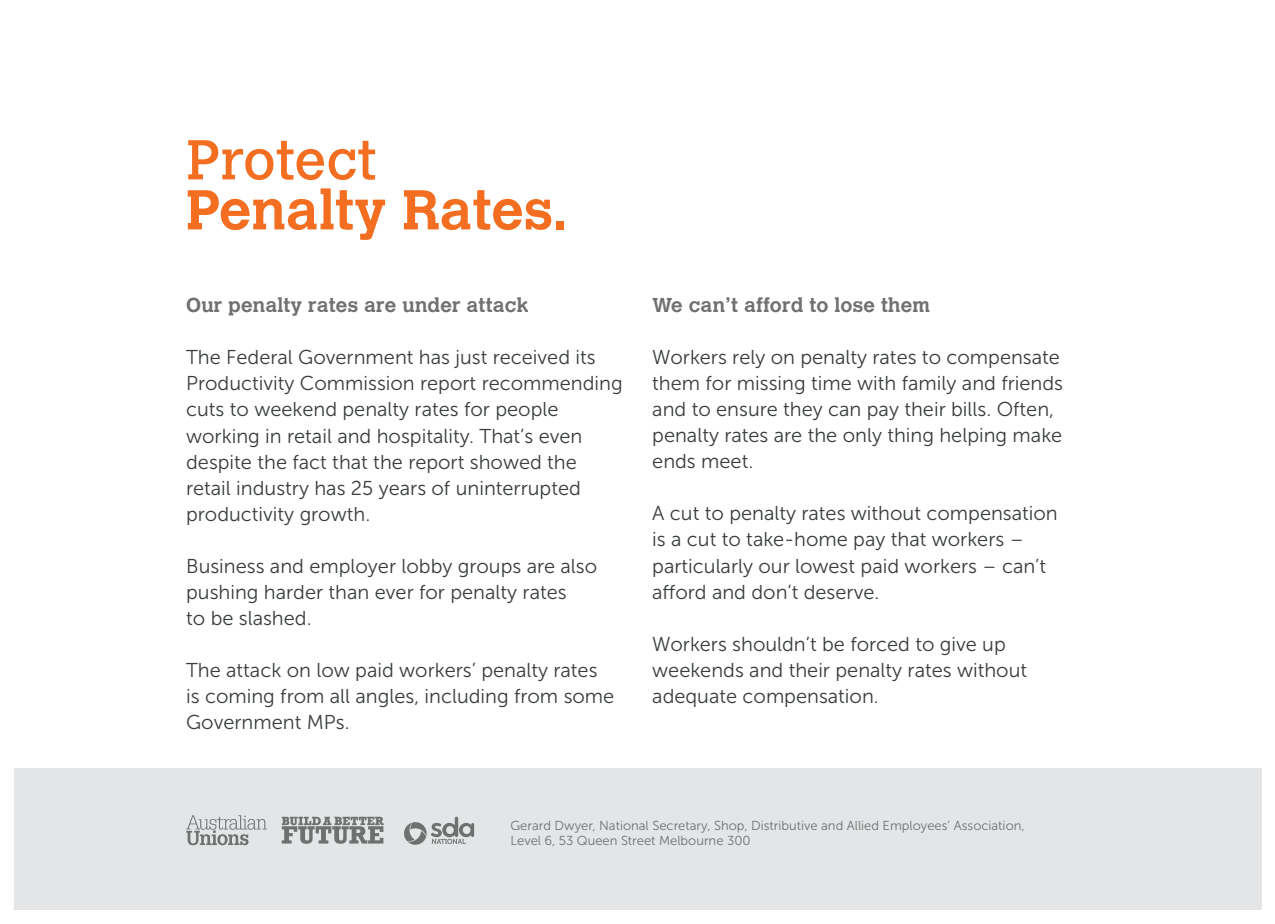
<style>
.page{position:relative;width:1275px;height:924px;background:#fff}
.page>*{position:absolute;margin:0;border:0;box-sizing:border-box;transform-origin:0 0}
.t1{font:700 55.6px "Calvert";color:#f36e21}
.t2{font:55.6px "Calvert";color:#f36e21}
.t3{font:20px/26px "Museo Sans 300";color:#393d3d}
.t4{font:700 20px "Calvert";letter-spacing:.01em;color:#6f7171}
.t5{font:13px/15px "Museo Sans 300";color:#6f7171}
</style>
<div class="page">
<div style="left:14px;top:768px;width:1247px;height:141px;background:#e4e5e7"></div>
<svg style="left:282px;top:816px;width:102px;height:27px"></svg>
<svg style="left:186px;top:815px;width:81px;height:29px"></svg>
<svg style="left:404px;top:816px;width:70px;height:28px"></svg>
<h1 class="t2" style="left:186px;top:128px;width:191px">Protect</h1>
<h1 class="t1" style="left:186px;top:174px;width:383px">Penalty Rates.</h1>
<p class="t4" style="left:186px;top:292px;width:344px">Our penalty rates are under attack</p>
<p class="t3" style="left:186px;top:344px;width:438px">The Federal Government has just received its Productivity Commission report recommending cuts to weekend penalty rates for people working in retail and hospitality. That’s even despite the fact that the report showed the retail industry has 25 years of uninterrupted productivity growth.</p>
<p class="t3" style="left:186px;top:552px;width:412px">Business and employer lobby groups are also pushing harder than ever for penalty rates<br>to be slashed.</p>
<p class="t3" style="left:186px;top:656px;width:430px">The attack on low paid workers’ penalty rates is coming from all angles, including from some<br>Government MPs.</p>
<p class="t4" style="left:652px;top:292px;width:279px">We can’t afford to lose them</p>
<p class="t3" style="left:652px;top:344px;width:412px">Workers rely on penalty rates to compensate them for missing time with family and friends and to ensure they can pay their bills. Often, penalty rates are the only thing helping make ends meet.</p>
<p class="t3" style="left:652px;top:500px;width:407px">A cut to penalty rates without compensation is a cut to take-home pay that workers – particularly our lowest paid workers – can’t afford and don’t deserve.</p>
<p class="t3" style="left:652px;top:630px;width:376px">Workers shouldn’t be forced to give up weekends and their penalty rates without adequate compensation.</p>
<p class="t5" style="left:510px;top:818px;width:516px">Gerard Dwyer, National Secretary, Shop, Distributive and Allied Employees’ Association,<br>Level 6, 53 Queen Street Melbourne 300</p>
</div>
